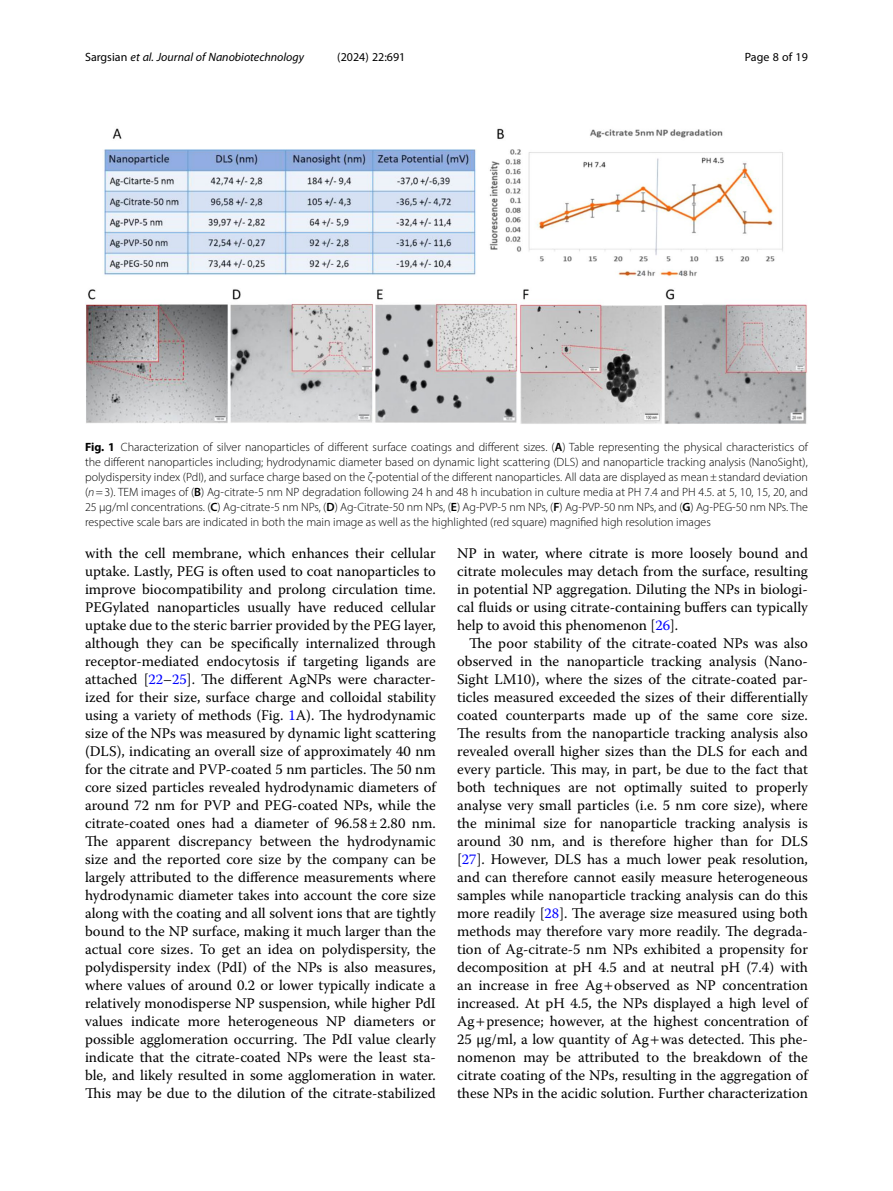
<style>
.page{position:relative;width:893px;height:1191px;background:#fff}
.page>*{position:absolute;margin:0;border:0;box-sizing:border-box;transform-origin:0 0}
.Body_Text{font:14.7px/18px "Warnock Pro";color:#000;text-align:justify}
.Body_Text_Indent{font:14.7px/18px "Warnock Pro";color:#000;text-align:justify}
.Figure_Caption{font:300 12px/15px "Myriad Pro";color:#000;text-align:justify}
.t1{font:italic 12px "Myriad Pro";color:#000}
.t2{font:12px "Myriad Pro";color:#000}
.s1{font-style:normal}
.s2{font-weight:700}
.s3{font-weight:600}
.s4{font-style:italic}
.s5{color:#00f}
</style>
<div class="page">
<img style="left:85px;top:128px;width:722px;height:296px">
<p class="t1" style="left:85px;top:50px;width:221px"><span class="s1">Sargsian</span> et al. Journal of Nanobiotechnology</p>
<p class="t2" style="left:337px;top:50px;width:70px">(2024) 22:691</p>
<p class="t2" style="left:745px;top:50px;width:65px">Page 8 of 19</p>
<p class="Figure_Caption" style="left:85px;top:439px;width:724px"><span class="s2">Fig. 1</span> Characterization of silver nanoparticles of different surface coatings and different sizes. (<span class="s3">A</span>) Table representing the physical characteristics of the different nanoparticles including; hydrodynamic diameter based on dynamic light scattering (DLS) and nanoparticle tracking analysis (NanoSight), polydispersity index (PdI), and surface charge based on the ζ-potential of the different nanoparticles. All data are displayed as mean<span class="s4">±</span>standard deviation (<span class="s4">n</span>=3). TEM images of (<span class="s3">B</span>) Ag-citrate-5 nm NP degradation following 24 h and 48 h incubation in culture media at PH 7.4 and PH 4.5. at 5, 10, 15, 20, and 25 µg/ml concentrations. (<span class="s3">C</span>) Ag-citrate-5 nm NPs, (<span class="s3">D</span>) Ag-Citrate-50 nm NPs, (<span class="s3">E</span>) Ag-PVP-5 nm NPs, (<span class="s3">F</span>) Ag-PVP-50 nm NPs, and (<span class="s3">G</span>) Ag-PEG-50 nm NPs. The respective scale bars are indicated in both the main image as well as the highlighted (red square) magnified high resolution images</p>
<p class="Body_Text" style="left:85px;top:544px;width:352px">with the cell membrane, which enhances their cellular uptake. Lastly, PEG is often used to coat nanoparticles to improve biocompatibility and prolong circulation time.<br>PEGylated nanoparticles usually have reduced cellular uptake due to the steric barrier provided by the PEG layer, although they can be specifically internalized through receptor-mediated endocytosis if targeting ligands are attached [<span class="s5">22</span>–<span class="s5">25</span>]. The different AgNPs were character&shy;ized for their size, surface charge and colloidal stability using a variety of methods (Fig. <span class="s5">1</span>A). The hydrodynamic size of the NPs was measured by dynamic light scattering (DLS), indicating an overall size of approximately 40 nm for the citrate and PVP-coated 5 nm particles. The 50 nm core sized particles revealed hydrodynamic diameters of around 72 nm for PVP and PEG-coated NPs, while the citrate-coated ones had a diameter of 96.58<span class="s4">±</span>2.80 nm.<br>The apparent discrepancy between the hydrodynamic size and the reported core size by the company can be largely attributed to the difference measurements where hydrodynamic diameter takes into account the core size along with the coating and all solvent ions that are tightly bound to the NP surface, making it much larger than the actual core sizes. To get an idea on polydispersity, the polydispersity index (PdI) of the NPs is also measures, where values of around 0.2 or lower typically indicate a relatively monodisperse NP suspension, while higher PdI values indicate more heterogeneous NP diameters or possible agglomeration occurring. The PdI value clearly indicate that the citrate-coated NPs were the least sta&shy;ble, and likely resulted in some agglomeration in water.<br>This may be due to the dilution of the citrate-stabilized</p>
<p class="Body_Text" style="left:457px;top:544px;width:352px">NP in water, where citrate is more loosely bound and citrate molecules may detach from the surface, resulting in potential NP aggregation. Diluting the NPs in biologi&shy;cal fluids or using citrate-containing buffers can typically help to avoid this phenomenon [<span class="s5">26</span>].</p>
<p class="Body_Text_Indent" style="left:457px;top:634px;width:352px;text-indent:12px">The poor stability of the citrate-coated NPs was also observed in the nanoparticle tracking analysis (Nano-Sight LM10), where the sizes of the citrate-coated par&shy;ticles measured exceeded the sizes of their differentially coated counterparts made up of the same core size.<br>The results from the nanoparticle tracking analysis also revealed overall higher sizes than the DLS for each and every particle. This may, in part, be due to the fact that both techniques are not optimally suited to properly analyse very small particles (i.e. 5 nm core size), where the minimal size for nanoparticle tracking analysis is around 30 nm, and is therefore higher than for DLS [<span class="s5">27</span>]. However, DLS has a much lower peak resolution, and can therefore cannot easily measure heterogeneous samples while nanoparticle tracking analysis can do this more readily [<span class="s5">28</span>]. The average size measured using both methods may therefore vary more readily. The degrada&shy;tion of Ag-citrate-5 nm NPs exhibited a propensity for decomposition at pH 4.5 and at neutral pH (7.4) with an increase in free Ag observed as NP concentration increased. At pH 4.5, the NPs displayed a high level of Ag presence; however, at the highest concentration of 25 µg/ml, a low quantity of Ag was detected. This phe&shy;nomenon may be attributed to the breakdown of the citrate coating of the NPs, resulting in the aggregation of these NPs in the acidic solution. Further characterization</p>
</div>
